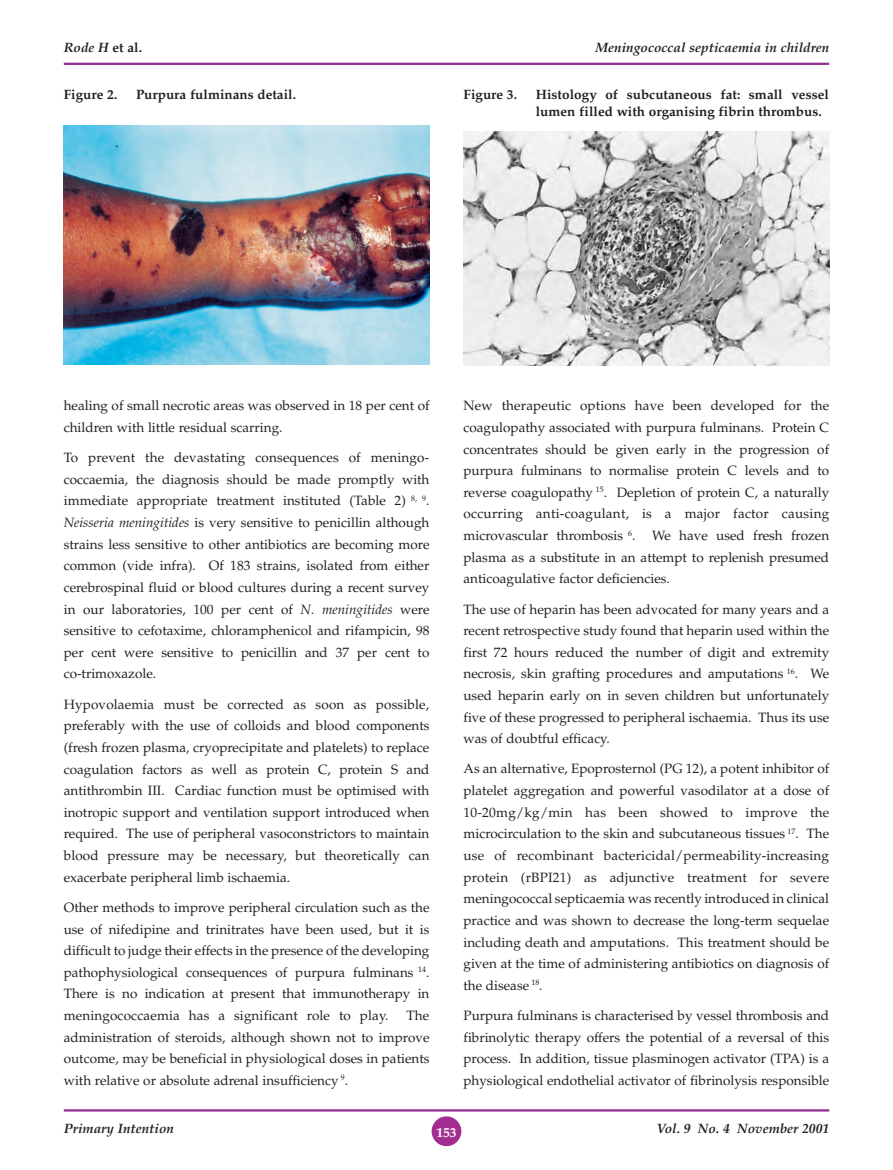
<style>
.page{position:relative;width:893px;height:1170px;background:#fff}
.page>*{position:absolute;margin:0;border:0;box-sizing:border-box;transform-origin:0 0}
.PI-Galley{font:13.5px/21.6px "Palatino";color:#231f20;text-align:justify}
.PI-FigureCaption{font:700 13.5px/16.5px "Palatino";color:#231f20}
.t1{font:italic 700 13.5px "Palatino";color:#231f20}
.t2{font:700 13.5px "Palatino";color:#fff}
.s1{font-style:normal}
.s2{font-style:italic}
</style>
<div class="page">
<div style="left:432px;top:1116px;width:29px;height:29px;background:#a32e92;border-radius:50%"></div>
<hr style="left:64px;top:63px;width:765px;height:2px;background:#912e91">
<hr style="left:64px;top:1109px;width:765px;height:2px;background:#912e91">
<img style="left:463px;top:132px;width:366px;height:234px">
<img style="left:64px;top:126px;width:365px;height:238px">
<p class="t1" style="left:64px;top:40px;width:80px">Rode H <span class="s1">et al.</span></p>
<p class="t1" style="left:596px;top:40px;width:235px">Meningococcal septicaemia in children</p>
<p class="PI-FigureCaption" style="left:463px;top:87px;width:55px">Figure 3.</p>
<p class="PI-FigureCaption" style="left:536px;top:87px;width:295px">Histology of subcutaneous fat: small vessel lumen filled with organising fibrin thrombus.</p>
<p class="PI-FigureCaption" style="left:64px;top:87px;width:55px">Figure 2.</p>
<p class="PI-FigureCaption" style="left:136px;top:87px;width:162px">Purpura fulminans detail.</p>
<p class="PI-Galley" style="left:64px;top:395px;width:367px">healing of small necrotic areas was observed in 18 per cent of children with little residual scarring.</p>
<p class="PI-Galley" style="left:64px;top:447px;width:367px">To prevent the devastating consequences of meningo&shy;coccaemia, the diagnosis should be made promptly with immediate appropriate treatment instituted (Table 2) <sup>8,</sup> <sup>9</sup>.<br><span class="s2">Neisseria meningitides</span> is very sensitive to penicillin although strains less sensitive to other antibiotics are becoming more common (vide infra). Of 183 strains, isolated from either cerebrospinal fluid or blood cultures during a recent survey in our laboratories, 100 per cent of <span class="s2">N. meningitides</span> were sensitive to cefotaxime, chloramphenicol and rifampicin, 98 per cent were sensitive to penicillin and 37 per cent to co-trimoxazole.</p>
<p class="PI-Galley" style="left:64px;top:693px;width:367px">Hypovolaemia must be corrected as soon as possible, preferably with the use of colloids and blood components (fresh frozen plasma, cryoprecipitate and platelets) to replace coagulation factors as well as protein C, protein S and antithrombin III. Cardiac function must be optimised with inotropic support and ventilation support introduced when required. The use of peripheral vasoconstrictors to maintain blood pressure may be necessary, but theoretically can exacerbate peripheral limb ischaemia.</p>
<p class="PI-Galley" style="left:64px;top:896px;width:367px">Other methods to improve peripheral circulation such as the use of nifedipine and trinitrates have been used, but it is difficult to judge their effects in the presence of the developing pathophysiological consequences of purpura fulminans <sup>14</sup>.<br>There is no indication at present that immunotherapy in meningococcaemia has a significant role to play.</p>
<p class="PI-Galley" style="left:64px;top:1004px;width:367px;text-indent:343px">The administration of steroids, although shown not to improve outcome, may be beneficial in physiological doses in patients with relative or absolute adrenal insufficiency <sup>9</sup>.</p>
<p class="PI-Galley" style="left:463px;top:395px;width:367px">New therapeutic options have been developed for the coagulopathy associated with purpura fulminans. Protein C concentrates should be given early in the progression of purpura fulminans to normalise protein C levels and to reverse coagulopathy <sup>15</sup>. Depletion of protein C, a naturally occurring anti-coagulant, is a major factor causing microvascular thrombosis <sup>6</sup>. We have used fresh frozen plasma as a substitute in an attempt to replenish presumed anticoagulative factor deficiencies.</p>
<p class="PI-Galley" style="left:463px;top:598px;width:367px">The use of heparin has been advocated for many years and a recent retrospective study found that heparin used within the first 72 hours reduced the number of digit and extremity necrosis, skin grafting procedures and amputations <sup>16</sup>. We used heparin early on in seven children but unfortunately five of these progressed to peripheral ischaemia. Thus its use was of doubtful efficacy.</p>
<p class="PI-Galley" style="left:463px;top:758px;width:367px">As an alternative, Epoprosternol (PG 12), a potent inhibitor of platelet aggregation and powerful vasodilator at a dose of 10-20mg/kg/min has been showed to improve the microcirculation to the skin and subcutaneous tissues <sup>17</sup>. The use of recombinant bactericidal/permeability-increasing protein (rBPI21) as adjunctive treatment for severe meningococcal septicaemia was recently introduced in clinical practice and was shown to decrease the long-term sequelae including death and amputations. This treatment should be given at the time of administering antibiotics on diagnosis of the disease <sup>18</sup>.</p>
<p class="PI-Galley" style="left:463px;top:1004px;width:367px">Purpura fulminans is characterised by vessel thrombosis and fibrinolytic therapy offers the potential of a reversal of this process. In addition, tissue plasminogen activator (TPA) is a physiological endothelial activator of fibrinolysis responsible</p>
<p class="t1" style="left:64px;top:1120px;width:112px">Primary Intention</p>
<p class="t1" style="left:657px;top:1120px;width:174px">Vol. 9 No. 4 November 2001</p>
<p class="t2" style="left:436px;top:1124px;width:22px">153</p>
</div>
